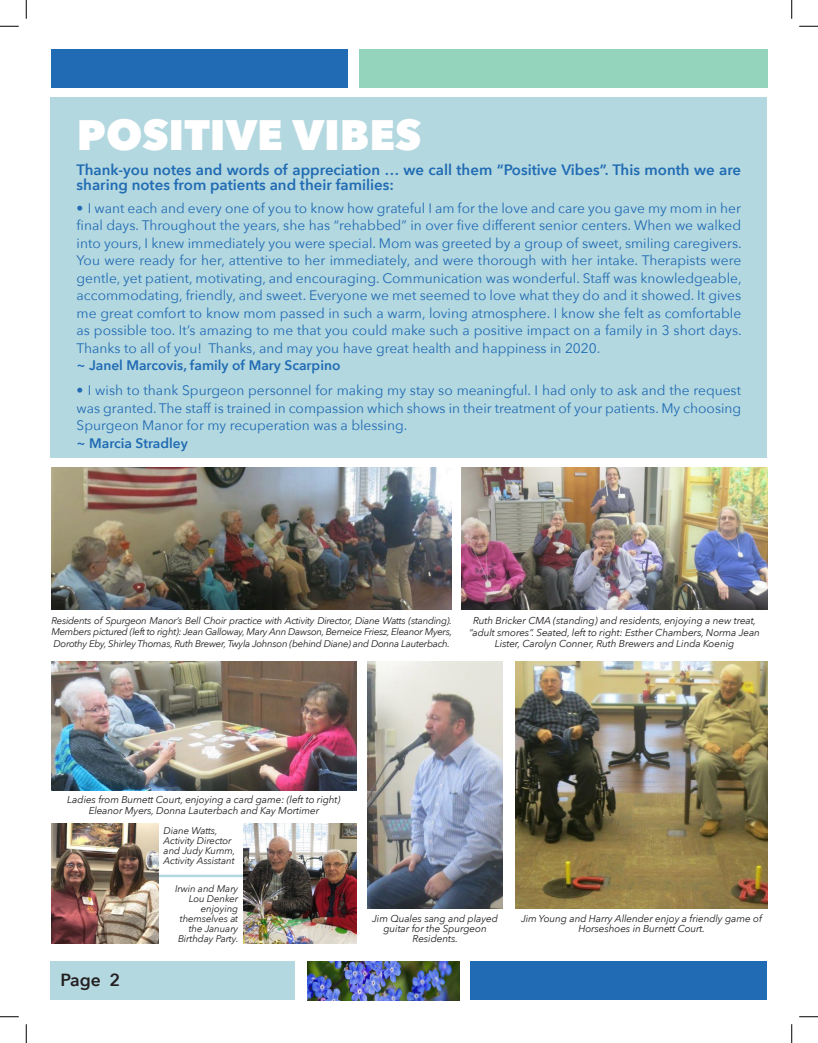
<style>
.page{position:relative;width:818px;height:1043px;background:#fff}
.page>*{position:absolute;margin:0;border:0;box-sizing:border-box;transform-origin:0 0}
.t1{font:800 42.5px "Avenir Next";color:#fff}
.t2{font:600 17.5px "Avenir Next";color:#231f20}
.t3{font:600 15px/15px "Avenir Next";color:#206bb3}
.t4{font:13.75px/17.5px "Avenir Next";color:#206bb3;text-align:justify}
.t5{font:600 13.75px "Avenir Next";color:#206bb3}
.t6{font:italic 10px/10px "Avenir Next";letter-spacing:-.01em;color:#231f20;text-align:center}
.t7{font:italic 9.75px/10px "Avenir Next";letter-spacing:-.01em;color:#231f20}
</style>
<div class="page">
<div style="left:51px;top:50px;width:297px;height:38px;background:#206bb3"></div>
<div style="left:359px;top:50px;width:409px;height:38px;background:#94d4bc"></div>
<div style="left:470px;top:961px;width:297px;height:39px;background:#206bb3"></div>
<img style="left:308px;top:961px;width:151px;height:39px">
<div style="left:50px;top:961px;width:245px;height:39px;background:#b4d8e0"></div>
<hr style="left:72px;top:874px;width:222px;height:3px;background:#b4d8e0">
<img style="left:243px;top:823px;width:114px;height:121px">
<img style="left:461px;top:467px;width:306px;height:142px">
<img style="left:51px;top:661px;width:306px;height:129px">
<img style="left:51px;top:823px;width:108px;height:121px">
<img style="left:515px;top:661px;width:252px;height:248px">
<img style="left:51px;top:467px;width:400px;height:142px">
<img style="left:367px;top:661px;width:135px;height:248px">
<div style="left:50px;top:98px;width:717px;height:360px;background:#b4d8e0"></div>
<svg style="left:0;top:25px;width:19px;height:2px"></svg>
<svg style="left:799px;top:25px;width:19px;height:2px"></svg>
<svg style="left:0;top:1016px;width:19px;height:1px"></svg>
<svg style="left:799px;top:1016px;width:19px;height:1px"></svg>
<svg style="left:25px;top:0;width:2px;height:19px"></svg>
<svg style="left:25px;top:1024px;width:2px;height:18px"></svg>
<svg style="left:791px;top:0;width:1px;height:19px"></svg>
<svg style="left:791px;top:1024px;width:1px;height:18px"></svg>
<p class="t1" style="left:77px;top:108px;width:346px">POSITIVE VIBES</p>
<p class="t3" style="left:77px;top:162px;width:666px">Thank-you notes and words of appreciation … we call them “Positive Vibes”. This month we are sharing notes from patients and their families:</p>
<p class="t4" style="left:77px;top:198px;width:666px">• I want each and every one of you to know how grateful I am for the love and care you gave my mom in her final days. Throughout the years, she has “rehabbed” in over five different senior centers. When we walked into yours, I knew immediately you were special. Mom was greeted by a group of sweet, smiling caregivers.<br>You were ready for her, attentive to her immediately, and were thorough with her intake. Therapists were gentle, yet patient, motivating, and encouraging. Communication was wonderful. Staff was knowledgeable, accommodating, friendly, and sweet. Everyone we met seemed to love what they do and it showed. It gives me great comfort to know mom passed in such a warm, loving atmosphere. I know she felt as comfortable as possible too. It’s amazing to me that you could make such a positive impact on a family in 3 short days.<br>Thanks to all of you! Thanks, and may you have great health and happiness in 2020.</p>
<p class="t5" style="left:77px;top:353px;width:265px">~ Janel Marcovis, family of Mary Scarpino</p>
<p class="t4" style="left:77px;top:381px;width:666px">• I wish to thank Spurgeon personnel for making my stay so meaningful. I had only to ask and the request was granted. The staff is trained in compassion which shows in their treatment of your patients. My choosing Spurgeon Manor for my recuperation was a blessing.</p>
<p class="t5" style="left:77px;top:431px;width:113px">~ Marcia Stradley</p>
<p class="t7" style="left:51px;top:614px;width:402px;line-height:11.2px;text-align:justify">Residents of Spurgeon Manor’s Bell Choir practice with Activity Director, Diane Watts (standing).<br>Members pictured (left to right): Jean Galloway, Mary Ann Dawson, Berneice Friesz, Eleanor Myers, Dorothy Eby, Shirley Thomas, Ruth Brewer, Twyla Johnson (behind Diane) and Donna Lauterbach.</p>
<p class="t6" style="left:469px;top:615px;width:292px;line-height:11.2px">Ruth Bricker CMA (standing) and residents, enjoying a new treat, “adult smores”. Seated, left to right: Esther Chambers, Norma Jean<br>Lister, Carolyn Conner, Ruth Brewers and Linda Koenig</p>
<p class="t6" style="left:67px;top:793px;width:275px;line-height:11.2px">Ladies from Burnett Court, enjoying a card game: (left to right)<br>Eleanor Myers, Donna Lauterbach and Kay Mortimer</p>
<p class="t7" style="left:164px;top:825px;width:73px">Diane Watts,<br>Activity Director and Judy Kumm,<br>Activity Assistant</p>
<p class="t7" style="left:175px;top:883px;width:65px;text-align:right">Irwin and Mary<br>Lou Denker enjoying themselves at the January<br>Birthday Party.</p>
<p class="t2" style="left:60px;top:965px;width:61px">Page 2</p>
<p class="t6" style="left:372px;top:913px;width:127px">Jim Quales sang and played guitar for the Spurgeon<br>Residents.</p>
<p class="t6" style="left:521px;top:913px;width:242px">Jim Young and Harry Allender enjoy a friendly game of<br>Horseshoes in Burnett Court.</p>
</div>
